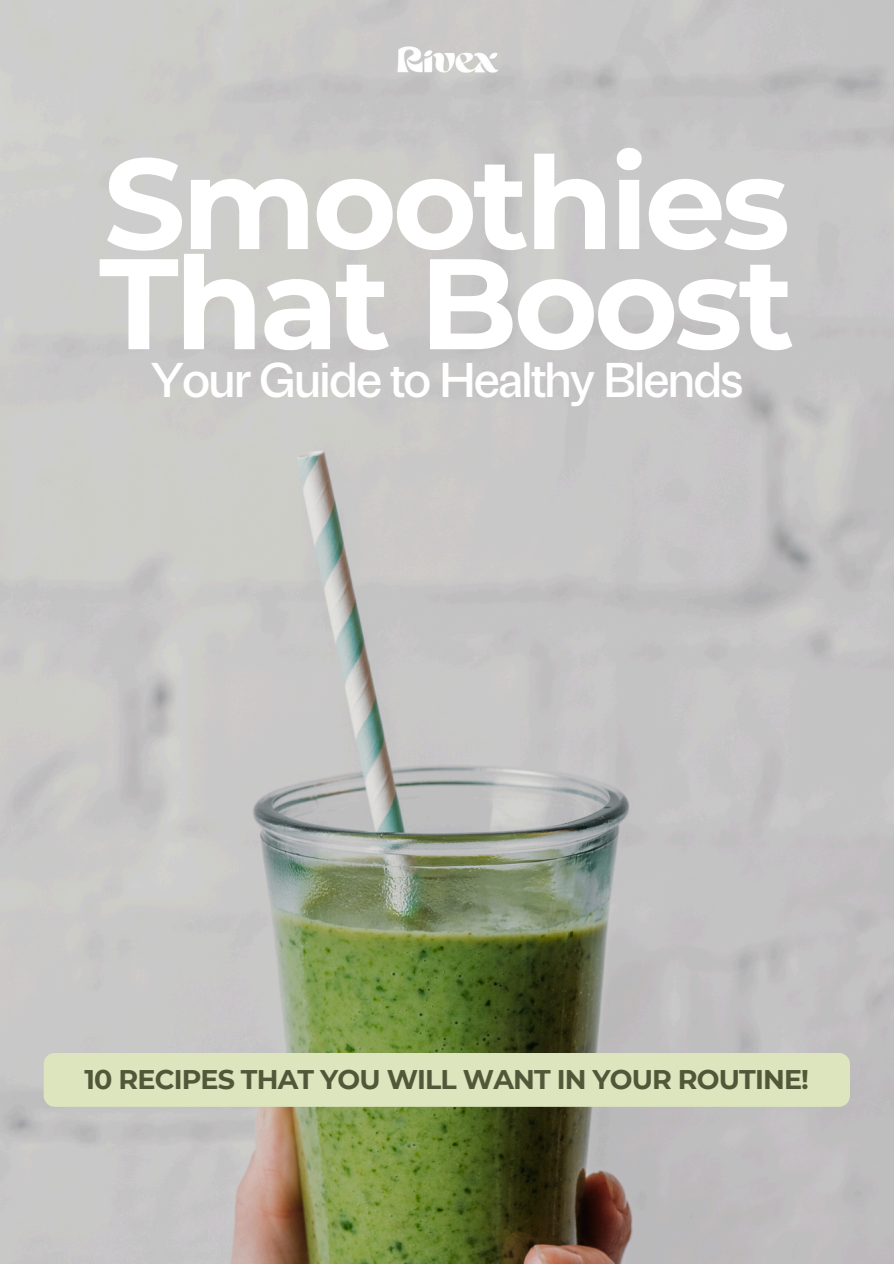
<style>
.page{position:relative;width:894px;height:1264px;background:#fff}
.page>*{position:absolute;margin:0;border:0;box-sizing:border-box;transform-origin:0 0}
.t1{font:700 128.55px/100.1px "Montserrat";letter-spacing:-.03em;color:#fff}
.t2{font:500 47.7px "Parabolica Test";letter-spacing:-.03em;color:#fff}
.t3{font:700 27px "Montserrat";letter-spacing:-.03em;color:#515739}
</style>
<div class="page">
<img style="left:0;top:0;width:893px;height:1263px">
<div style="left:44px;top:1052px;width:805px;height:54px;background:#dce5bd;border-radius:11px"></div>
<img style="left:394px;top:45px;width:106px;height:30px">
<p class="t1" style="left:99px;top:153px;width:696px">Smoothies<br>That Boost</p>
<h1 class="t2" style="left:151px;top:352px;width:593px">Your Guide to Healthy Blends</h1>
<h2 class="t3" style="left:84px;top:1062px;width:725px">10 RECIPES THAT YOU WILL WANT IN YOUR ROUTINE!</h2>
</div>
